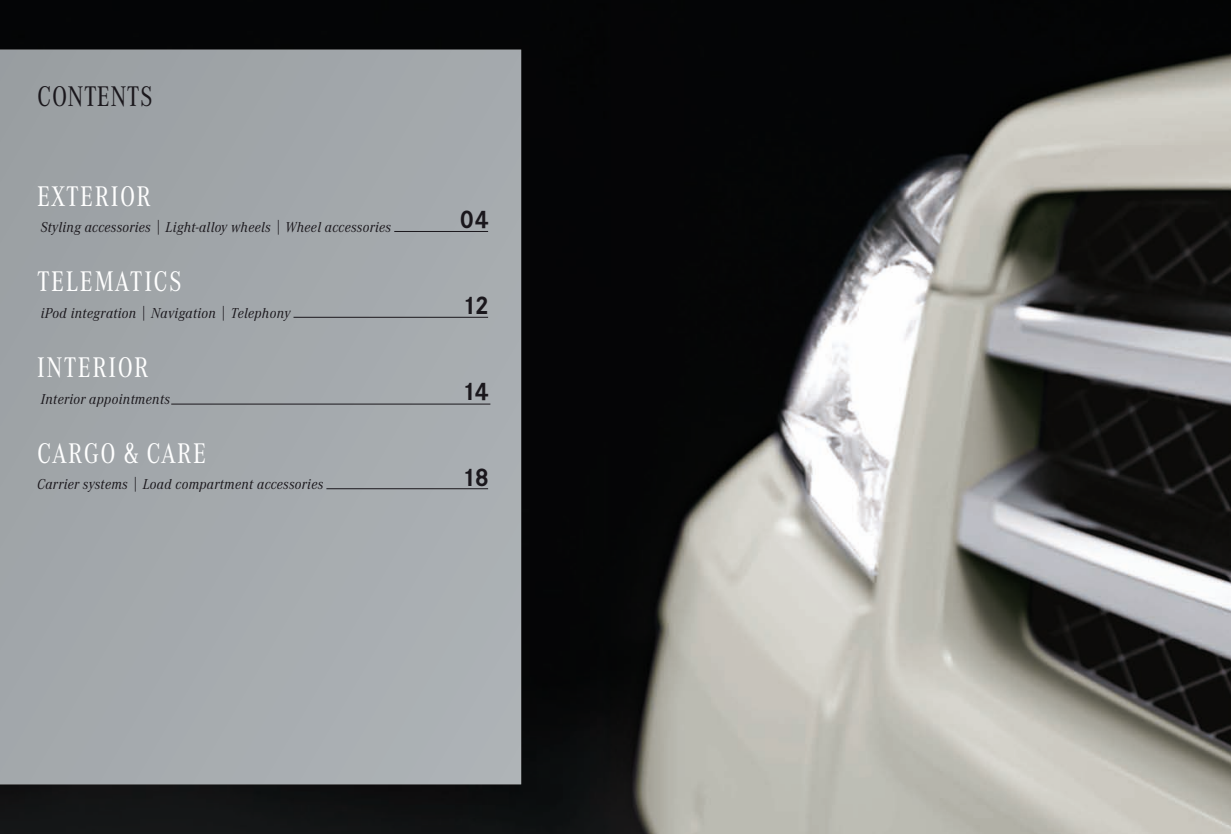
<style>
.page{position:relative;width:1231px;height:834px;background:#fff}
.page>*{position:absolute;margin:0;border:0;box-sizing:border-box;transform-origin:0 0}
.t1{font:29.4px "Corporate A Con";letter-spacing:.05em;color:#fff}
.t2{font:29.4px "Corporate A Con";letter-spacing:.03em;color:#fff}
.t3{font:29.4px "Corporate A Con";letter-spacing:.015em;color:#1a171c}
.t4{font:700 26.25px "Corporate S";letter-spacing:-.045em;color:#1a171c;scale:.95 1}
.t5{font:italic 14.88px "Corporate A";letter-spacing:.025em;color:#1a171c;scale:.95 1}
.s1{font-size:31.15px}
</style>
<div class="page">
<img style="left:0;top:0;width:1230px;height:833px">
<hr style="left:394px;top:231px;width:94px;height:1px;background:#1a171c">
<hr style="left:293px;top:317px;width:195px;height:1px;background:#1a171c">
<hr style="left:326px;top:488px;width:162px;height:1px;background:#1a171c">
<hr style="left:171px;top:403px;width:319px;height:1px;background:#1a171c">
<h1 class="t3" style="left:37px;top:81px;width:117px">CONTENTS</h1>
<h1 class="t1" style="left:37px;top:180px;width:115px">EXTERIOR</h1>
<p class="t5" style="left:41px;top:218px;width:370px">Styling accessories | Light-alloy wheels | Wheel accessories</p>
<h2 class="t4" style="left:459px;top:204px;width:32px">04</h2>
<h1 class="t1" style="left:37px;top:265px;width:146px">TELEMATICS</h1>
<p class="t5" style="left:41px;top:304px;width:264px">iPod integration | Navigation | Telephony</p>
<h2 class="t4" style="left:462px;top:290px;width:30px">12</h2>
<h1 class="t1" style="left:37px;top:351px;width:113px">INTERIOR</h1>
<p class="t5" style="left:41px;top:390px;width:137px">Interior appointments</p>
<h2 class="t4" style="left:461px;top:376px;width:30px">14</h2>
<h1 class="t2" style="left:37px;top:437px;width:170px">CARGO <span class="s1">&amp;</span> CARE</h1>
<p class="t5" style="left:37px;top:476px;width:302px">Carrier systems | Load compartment accessories</p>
<h2 class="t4" style="left:461px;top:462px;width:30px">18</h2>
</div>
